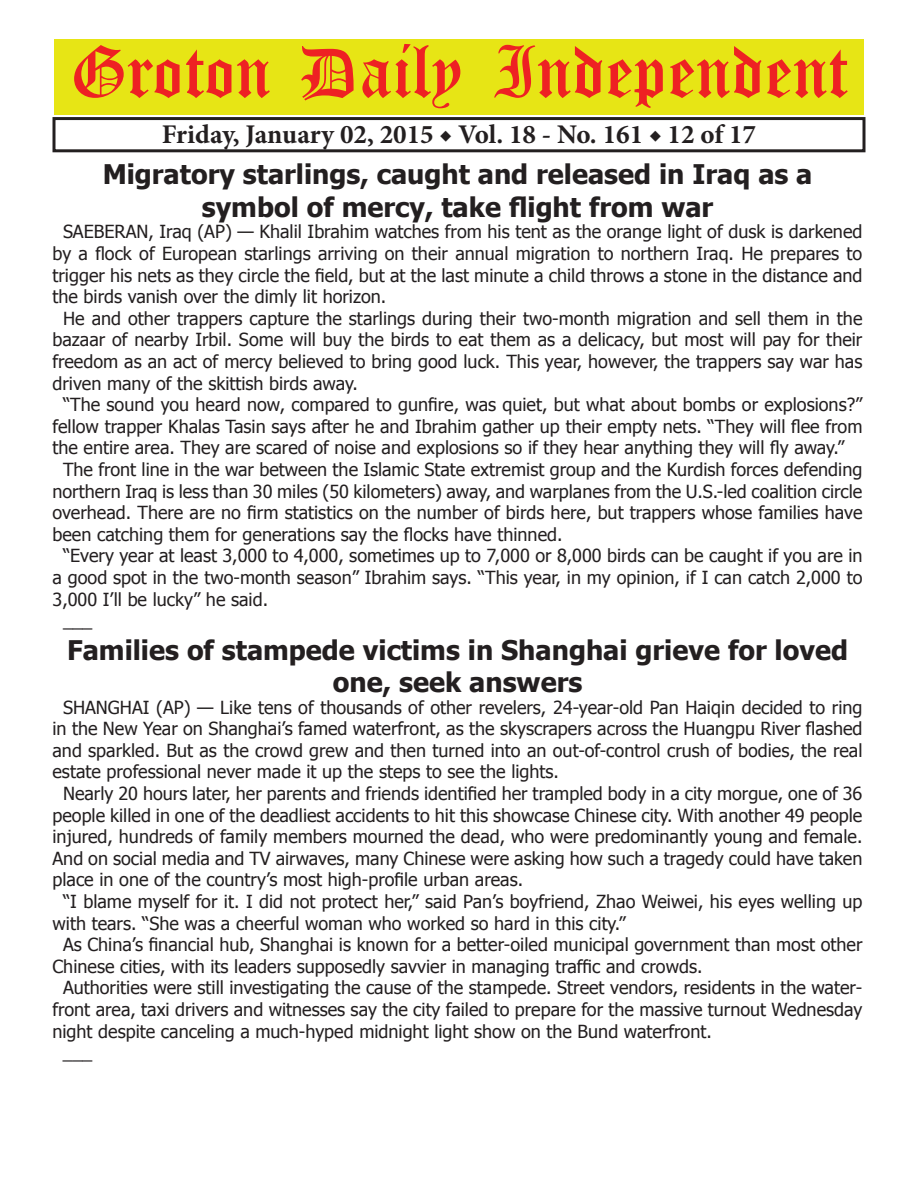
<style>
.page{position:relative;width:918px;height:1188px;background:#fff}
.page>*{position:absolute;margin:0;border:0;box-sizing:border-box;transform-origin:0 0}
.t1{font:54px "Old English Five";color:#ee2123}
.t2{font:700 27px/32.4px "Tahoma";color:#231f20;text-align:center}
.t3{font:700 27px "Minion Pro";color:#231f20}
.t4{font:18px "Tahoma";color:#231f20}
</style>
<div class="page">
<div style="left:52px;top:117px;width:814px;height:35px;border:3px solid #231f20"></div>
<div style="left:54px;top:40px;width:810px;height:75px;background:#e7e515"></div>
<h1 class="t1" style="left:70px;top:47px;width:779px">Groton Daily Independent</h1>
<h2 class="t3" style="left:162px;top:116px;width:596px">Friday, January 02, 2015 ◆ Vol. 18 - No. 161 ◆ 12 of 17</h2>
<h2 class="t2" style="left:103px;top:157px;width:711px">Migratory starlings, caught and released in Iraq as a symbol of mercy, take flight from war</h2>
<p class="t4" style="left:63px;top:220px;width:801px">SAEBERAN, Iraq (AP) — Khalil Ibrahim watches from his tent as the orange light of dusk is darkened</p>
<p class="t4" style="left:53px;top:241px;width:811px">by a flock of European starlings arriving on their annual migration to northern Iraq. He prepares to</p>
<p class="t4" style="left:53px;top:263px;width:812px">trigger his nets as they circle the field, but at the last minute a child throws a stone in the distance and</p>
<p class="t4" style="left:53px;top:285px;width:335px">the birds vanish over the dimly lit horizon.</p>
<p class="t4" style="left:63px;top:306px;width:801px">He and other trappers capture the starlings during their two-month migration and sell them in the</p>
<p class="t4" style="left:53px;top:328px;width:811px">bazaar of nearby Irbil. Some will buy the birds to eat them as a delicacy, but most will pay for their</p>
<p class="t4" style="left:53px;top:349px;width:811px">freedom as an act of mercy believed to bring good luck. This year, however, the trappers say war has</p>
<p class="t4" style="left:53px;top:371px;width:307px">driven many of the skittish birds away.</p>
<p class="t4" style="left:63px;top:393px;width:801px">“The sound you heard now, compared to gunfire, was quiet, but what about bombs or explosions?”</p>
<p class="t4" style="left:53px;top:414px;width:811px">fellow trapper Khalas Tasin says after he and Ibrahim gather up their empty nets. “They will flee from</p>
<p class="t4" style="left:53px;top:436px;width:794px">the entire area. They are scared of noise and explosions so if they hear anything they will fly away.”</p>
<p class="t4" style="left:63px;top:457px;width:801px">The front line in the war between the Islamic State extremist group and the Kurdish forces defending</p>
<p class="t4" style="left:53px;top:479px;width:811px">northern Iraq is less than 30 miles (50 kilometers) away, and warplanes from the U.S.-led coalition circle</p>
<p class="t4" style="left:53px;top:501px;width:811px">overhead. There are no firm statistics on the number of birds here, but trappers whose families have</p>
<p class="t4" style="left:53px;top:522px;width:512px">been catching them for generations say the flocks have thinned.</p>
<p class="t4" style="left:63px;top:544px;width:801px">“Every year at least 3,000 to 4,000, sometimes up to 7,000 or 8,000 birds can be caught if you are in</p>
<p class="t4" style="left:53px;top:565px;width:811px">a good spot in the two-month season” Ibrahim says. “This year, in my opinion, if I can catch 2,000 to</p>
<p class="t4" style="left:53px;top:587px;width:217px">3,000 I’ll be lucky” he said.</p>
<p class="t4" style="left:63px;top:609px;width:31px">___</p>
<h2 class="t2" style="left:67px;top:632px;width:783px">Families of stampede victims in Shanghai grieve for loved one, seek answers</h2>
<p class="t4" style="left:63px;top:695px;width:801px">SHANGHAI (AP) — Like tens of thousands of other revelers, 24-year-old Pan Haiqin decided to ring</p>
<p class="t4" style="left:53px;top:717px;width:811px">in the New Year on Shanghai’s famed waterfront, as the skyscrapers across the Huangpu River flashed</p>
<p class="t4" style="left:53px;top:738px;width:811px">and sparkled. But as the crowd grew and then turned into an out-of-control crush of bodies, the real</p>
<p class="t4" style="left:53px;top:760px;width:508px">estate professional never made it up the steps to see the lights.</p>
<p class="t4" style="left:63px;top:781px;width:801px">Nearly 20 hours later, her parents and friends identified her trampled body in a city morgue, one of 36</p>
<p class="t4" style="left:53px;top:803px;width:811px">people killed in one of the deadliest accidents to hit this showcase Chinese city. With another 49 people</p>
<p class="t4" style="left:53px;top:825px;width:811px">injured, hundreds of family members mourned the dead, who were predominantly young and female.</p>
<p class="t4" style="left:53px;top:846px;width:812px">And on social media and TV airwaves, many Chinese were asking how such a tragedy could have taken</p>
<p class="t4" style="left:53px;top:868px;width:472px">place in one of the country’s most high-profile urban areas.</p>
<p class="t4" style="left:63px;top:889px;width:801px">“I blame myself for it. I did not protect her,” said Pan’s boyfriend, Zhao Weiwei, his eyes welling up</p>
<p class="t4" style="left:53px;top:911px;width:575px">with tears. “She was a cheerful woman who worked so hard in this city.”</p>
<p class="t4" style="left:63px;top:933px;width:801px">As China’s financial hub, Shanghai is known for a better-oiled municipal government than most other</p>
<p class="t4" style="left:53px;top:954px;width:651px">Chinese cities, with its leaders supposedly savvier in managing traffic and crowds.</p>
<p class="t4" style="left:63px;top:976px;width:801px">Authorities were still investigating the cause of the stampede. Street vendors, residents in the water-</p>
<p class="t4" style="left:52px;top:997px;width:811px">front area, taxi drivers and witnesses say the city failed to prepare for the massive turnout Wednesday</p>
<p class="t4" style="left:52px;top:1019px;width:661px">night despite canceling a much-hyped midnight light show on the Bund waterfront.</p>
<p class="t4" style="left:63px;top:1041px;width:31px">___</p>
</div>
